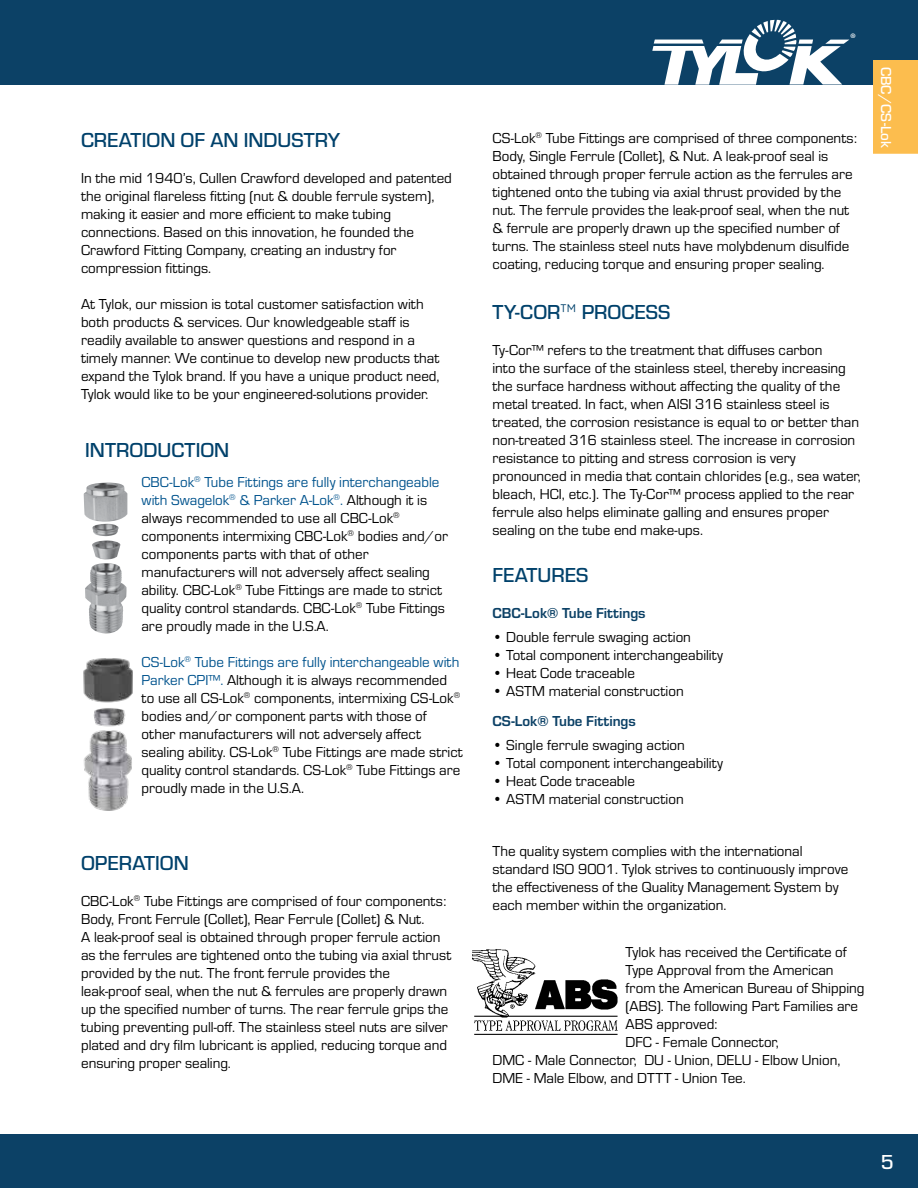
<style>
.page{position:relative;width:918px;height:1188px;background:#fff}
.page>*{position:absolute;margin:0;border:0;box-sizing:border-box;transform-origin:0 0}
.t1{font:500 21px "Eurostile";color:#00416b}
.t2{font:500 21px "Eurostile";color:#fff}
.t3{font:15px/18px "Eurostile";color:#000}
.t4{font:700 15px "Eurostile";color:#0c4166}
.t5{font:500 15px "Eurostile";color:#fff}
.t6{font:13.95px "Myriad Pro";color:#fff}
.s1{color:#00538d}
.s2{font-family:"Europa";font-weight:300}
</style>
<div class="page">
<div style="left:0;top:0;width:918px;height:84px;background:#0c4166"></div>
<div style="left:0;top:1134px;width:918px;height:54px;background:#0c4166"></div>
<div style="left:874px;top:61px;width:44px;height:93px;background:#fcbd4e"></div>
<img style="left:472px;top:949px;width:146px;height:86px">
<svg style="left:652px;top:20px;width:197px;height:65px"></svg>
<img style="left:84px;top:483px;width:43px;height:151px">
<img style="left:83px;top:658px;width:50px;height:153px">
<h1 class="t1" style="left:81px;top:126px;width:261px">CREATION OF AN INDUSTRY</h1>
<p class="t3" style="left:81px;top:168px;width:372px">In the mid 1940’s, Cullen Crawford developed and patented the original flareless fitting (nut &amp; double ferrule system), making it easier and more efficient to make tubing connections. Based on this innovation, he founded the Crawford Fitting Company, creating an industry for compression fittings.</p>
<p class="t3" style="left:81px;top:294px;width:360px">At Tylok, our mission is total customer satisfaction with both products &amp; services. Our knowledgeable staff is readily available to answer questions and respond in a timely manner. We continue to develop new products that expand the Tylok brand. If you have a unique product need, Tylok would like to be your engineered-solutions provider.</p>
<h1 class="t1" style="left:85px;top:436px;width:146px">INTRODUCTION</h1>
<p class="t3" style="left:141px;top:473px;width:308px"><span class="s1">CBC-Lok</span><sup>®</sup> <span class="s1">Tube Fittings are fully interchangeable with Swagelok</span><sup>®</sup> <span class="s1">&amp; Parker A-Lok</span><sup>®</sup><span class="s1">.</span> Although it is always recommended to use all CBC-Lok<sup>® </sup>components intermixing CBC-Lok<sup>®</sup> bodies and/or components parts with that of other manufacturers will not adversely affect sealing ability. CBC-Lok<sup>®</sup> Tube Fittings are made to strict quality control standards. CBC-Lok<sup>®</sup> Tube Fittings are proudly made in the U.S.A.</p>
<p class="t3" style="left:141px;top:653px;width:323px"><span class="s1">CS-Lok</span><sup>®</sup> <span class="s1">Tube Fittings are fully interchangeable with Parker CPI™.</span> Although it is always recommended to use all CS-Lok<sup>®</sup> components, intermixing CS-Lok<sup>® </sup>bodies and/or component parts with those of other manufacturers will not adversely affect sealing ability. CS-Lok<sup>®</sup> Tube Fittings are made strict quality control standards. CS-Lok<sup>®</sup> Tube Fittings are proudly made in the U.S.A.</p>
<h1 class="t1" style="left:81px;top:849px;width:109px">OPERATION</h1>
<p class="t3" style="left:81px;top:892px;width:372px">CBC-Lok<sup>®</sup> Tube Fittings are comprised of four components:<br>Body, Front Ferrule (Collet), Rear Ferrule (Collet) &amp; Nut.<br>A leak-proof seal is obtained through proper ferrule action as the ferrules are tightened onto the tubing via axial thrust provided by the nut. The front ferrule provides the leak-proof seal, when the nut &amp; ferrules are properly drawn up the specified number of turns. The rear ferrule grips the tubing preventing pull-off. The stainless steel nuts are silver plated and dry film lubricant is applied, reducing torque and ensuring proper sealing.</p>
<p class="t6" style="left:850px;top:30px;width:7px">®</p>
<p class="t3" style="left:492px;top:128px;width:366px">CS-Lok<sup>®</sup> Tube Fittings are comprised of three components:<br>Body, Single Ferrule (Collet), &amp; Nut. A leak-proof seal is obtained through proper ferrule action as the ferrules are tightened onto the tubing via axial thrust provided by the nut. The ferrule provides the leak-proof seal, when the nut &amp; ferrule are properly drawn up the specified number of turns. The stainless steel nuts have molybdenum disulfide coating, reducing torque and ensuring proper sealing.</p>
<h1 class="t1" style="left:492px;top:298px;width:179px">TY-COR<span class="s2">™</span> PROCESS</h1>
<p class="t3" style="left:492px;top:341px;width:370px">Ty-Cor™ refers to the treatment that diffuses carbon<br>into the surface of the stainless steel, thereby increasing the surface hardness without affecting the quality of the metal treated. In fact, when AISI 316 stainless steel is treated, the corrosion resistance is equal to or better than non-treated 316 stainless steel. The increase in corrosion resistance to pitting and stress corrosion is very pronounced in media that contain chlorides (e.g., sea water, bleach, HCI, etc.). The Ty-Cor™ process applied to the rear ferrule also helps eliminate galling and ensures proper sealing on the tube end make-ups.</p>
<h1 class="t1" style="left:492px;top:561px;width:97px">FEATURES</h1>
<p class="t4" style="left:492px;top:603px;width:155px">CBC-Lok® Tube Fittings</p>
<p class="t3" style="left:492px;top:628px;width:200px">• Double ferrule swaging action</p>
<p class="t3" style="left:492px;top:646px;width:232px">• Total component interchangeability</p>
<p class="t3" style="left:492px;top:664px;width:144px">• Heat Code traceable</p>
<p class="t3" style="left:492px;top:682px;width:193px">• ASTM material construction</p>
<p class="t4" style="left:492px;top:711px;width:145px">CS-Lok® Tube Fittings</p>
<p class="t3" style="left:492px;top:736px;width:194px">• Single ferrule swaging action</p>
<p class="t3" style="left:492px;top:754px;width:232px">• Total component interchangeability</p>
<p class="t3" style="left:492px;top:772px;width:144px">• Heat Code traceable</p>
<p class="t3" style="left:492px;top:790px;width:193px">• ASTM material construction</p>
<p class="t5" style="left:896px;top:67px;width:83px;rotate:90deg">CBC/CS-Lok</p>
<p class="t3" style="left:492px;top:841px;width:357px">The quality system complies with the international standard ISO 9001. Tylok strives to continuously improve the effectiveness of the Quality Management System by each member within the organization.</p>
<p class="t3" style="left:626px;top:942px;width:223px">Tylok has received the Certificate of</p>
<p class="t3" style="left:626px;top:960px;width:209px">Type Approval from the American</p>
<p class="t3" style="left:626px;top:978px;width:240px">from the American Bureau of Shipping</p>
<p class="t3" style="left:626px;top:996px;width:234px">(ABS). The following Part Families are</p>
<p class="t3" style="left:626px;top:1014px;width:93px">ABS approved:</p>
<p class="t3" style="left:626px;top:1032px;width:155px">DFC - Female Connector,</p>
<p class="t3" style="left:492px;top:1050px;width:349px">DMC - Male Connector, DU - Union, DELU - Elbow Union,</p>
<p class="t3" style="left:492px;top:1068px;width:255px">DME - Male Elbow, and DTTT - Union Tee.</p>
<h1 class="t2" style="left:881px;top:1148px;width:15px">5</h1>
</div>
